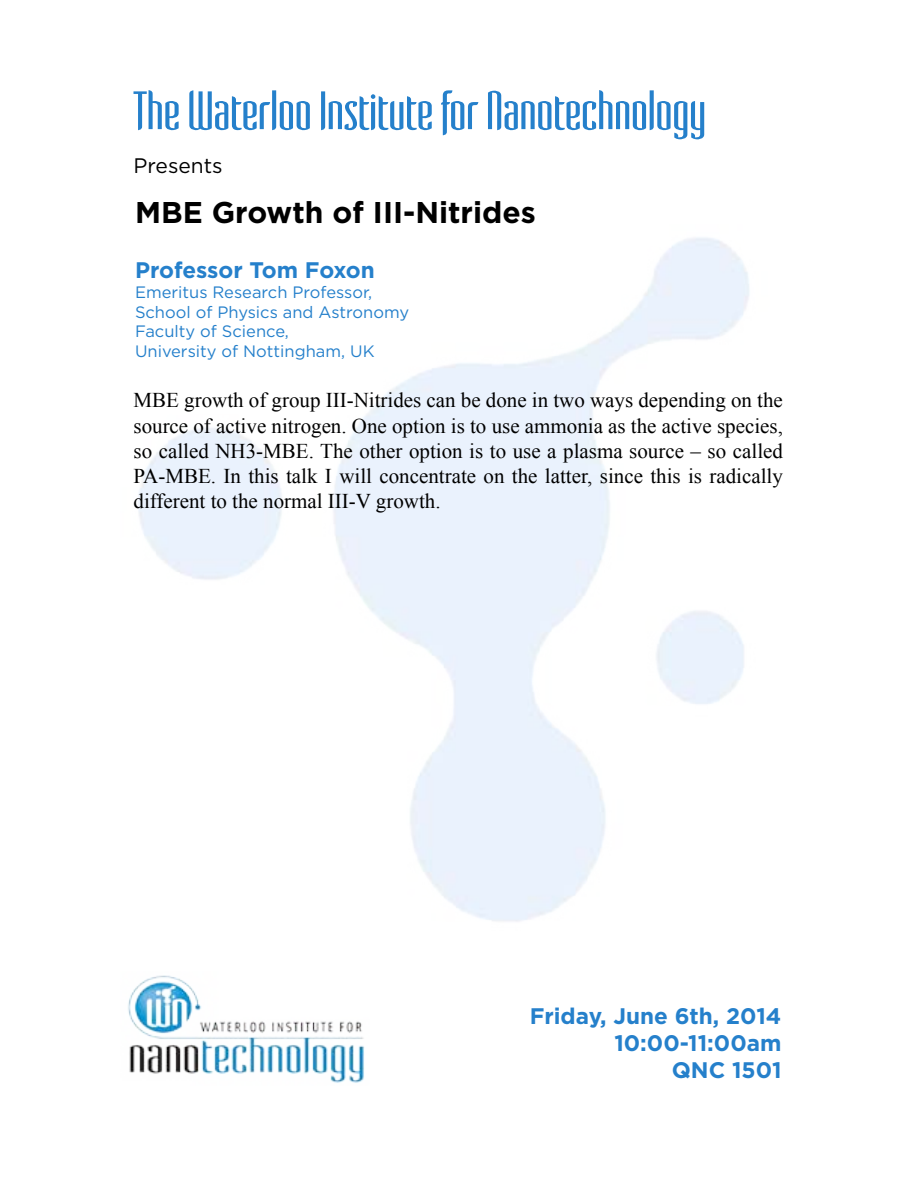
<style>
.page{position:relative;width:918px;height:1188px;background:#fff}
.page>*{position:absolute;margin:0;border:0;box-sizing:border-box;transform-origin:0 0}
.t1{font:51px "Verve Std";color:#2580cb}
.t2{font:700 30px "Gotham";color:#000}
.t3{font:700 22.5px/27px "Gotham";color:#2580cb;text-align:right}
.t4{font:21px/25.2px "Times New Roman";color:#000;text-align:justify}
.t5{font:21px "Gotham";color:#000}
.t6{font:16.5px/19.8px "Gotham";color:#2580cb}
</style>
<div class="page">
<img style="left:128px;top:975px;width:237px;height:108px">
<h1 class="t1" style="left:134px;top:81px;width:574px">The Waterloo Institute for Nanotechnology</h1>
<p class="t5" style="left:134px;top:152px;width:91px">Presents</p>
<h2 class="t2" style="left:135px;top:193px;width:402px">MBE Growth of III-Nitrides</h2>
<p class="t3" style="left:135px;top:256px;width:241px">Professor Tom Foxon</p>
<p class="t6" style="left:135px;top:282px;width:276px">Emeritus Research Professor,<br>School of Physics and Astronomy<br>Faculty of Science,<br>University of Nottingham, UK</p>
<p class="t4" style="left:134px;top:387px;width:651px">MBE growth of group III-Nitrides can be done in two ways depending on the source of active nitrogen. One option is to use ammonia as the active species, so called NH3-MBE. The other option is to use a plasma source – so called PA-MBE. In this talk I will concentrate on the latter, since this is radically different to the normal III-V growth.</p>
<p class="t3" style="left:530px;top:1003px;width:253px">Friday, June 6th, 2014<br>10:00-11:00am<br>QNC 1501</p>
</div>
